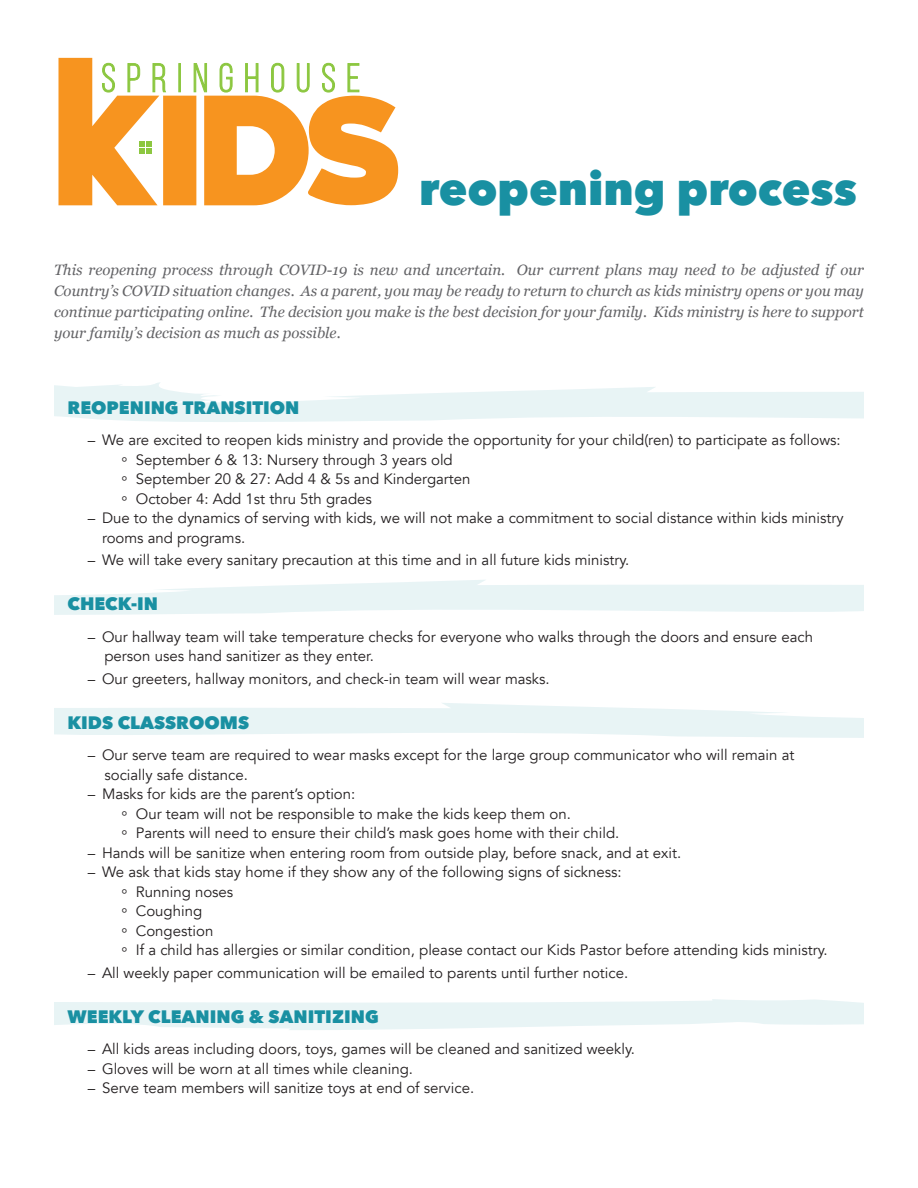
<style>
.page{position:relative;width:918px;height:1188px;background:#fff}
.page>*{position:absolute;margin:0;border:0;box-sizing:border-box;transform-origin:0 0}
.t1{font:800 45.45px "Avenir Next LT Pro";color:#1990a2}
.t2{font:800 18px "Avenir Next LT Pro";color:#1990a2}
.t3{font:15px "Avenir";color:#231f20}
.t4{font:italic 15px/21px "Georgia";color:#636366;text-align:justify}
</style>
<div class="page">
<svg style="left:54px;top:382px;width:810px;height:40px"></svg>
<svg style="left:54px;top:580px;width:810px;height:35px"></svg>
<svg style="left:54px;top:999px;width:810px;height:31px"></svg>
<svg style="left:54px;top:703px;width:810px;height:35px"></svg>
<svg style="left:58px;top:58px;width:340px;height:147px"></svg>
<p class="t1" style="left:419px;top:161px;width:439px">reopening process</p>
<p class="t4" style="left:54px;top:259px;width:811px">This reopening process through COVID-19 is new and uncertain. Our current plans may need to be adjusted if our Country’s COVID situation changes. As a parent, you may be ready to return to church as kids ministry opens or you may continue participating online. The decision you make is the best decision for your family. Kids ministry is here to support your family’s decision as much as possible.</p>
<p class="t2" style="left:68px;top:396px;width:234px">REOPENING TRANSITION</p>
<p class="t3" style="left:88px;top:431px;width:755px">– We are excited to reopen kids ministry and provide the opportunity for your child(ren) to participate as follows:</p>
<p class="t3" style="left:122px;top:451px;width:333px">° September 6 &amp; 13: Nursery through 3 years old</p>
<p class="t3" style="left:122px;top:470px;width:351px">° September 20 &amp; 27: Add 4 &amp; 5s and Kindergarten</p>
<p class="t3" style="left:122px;top:490px;width:252px">° October 4: Add 1st thru 5th grades</p>
<p class="t3" style="left:88px;top:509px;width:757px">– Due to the dynamics of serving with kids, we will not make a commitment to social distance within kids ministry</p>
<p class="t3" style="left:102px;top:529px;width:145px">rooms and programs.</p>
<p class="t3" style="left:88px;top:551px;width:543px">– We will take every sanitary precaution at this time and in all future kids ministry.</p>
<p class="t2" style="left:68px;top:593px;width:92px">CHECK-IN</p>
<p class="t3" style="left:88px;top:628px;width:727px">– Our hallway team will take temperature checks for everyone who walks through the doors and ensure each</p>
<p class="t3" style="left:104px;top:647px;width:271px">person uses hand sanitizer as they enter.</p>
<p class="t3" style="left:88px;top:670px;width:464px">– Our greeters, hallway monitors, and check-in team will wear masks.</p>
<p class="t2" style="left:68px;top:711px;width:183px">KIDS CLASSROOMS</p>
<p class="t3" style="left:88px;top:746px;width:708px">– Our serve team are required to wear masks except for the large group communicator who will remain at</p>
<p class="t3" style="left:104px;top:766px;width:145px">socially safe distance.</p>
<p class="t3" style="left:88px;top:785px;width:269px">– Masks for kids are the parent’s option:</p>
<p class="t3" style="left:122px;top:805px;width:451px">° Our team will not be responsible to make the kids keep them on.</p>
<p class="t3" style="left:122px;top:824px;width:499px">° Parents will need to ensure their child’s mask goes home with their child.</p>
<p class="t3" style="left:88px;top:844px;width:595px">– Hands will be sanitize when entering room from outside play, before snack, and at exit.</p>
<p class="t3" style="left:88px;top:863px;width:536px">– We ask that kids stay home if they show any of the following signs of sickness:</p>
<p class="t3" style="left:122px;top:883px;width:113px">° Running noses</p>
<p class="t3" style="left:122px;top:902px;width:82px">° Coughing</p>
<p class="t3" style="left:122px;top:922px;width:93px">° Congestion</p>
<p class="t3" style="left:122px;top:941px;width:708px">° If a child has allergies or similar condition, please contact our Kids Pastor before attending kids ministry.</p>
<p class="t3" style="left:88px;top:964px;width:542px">– All weekly paper communication will be emailed to parents until further notice.</p>
<p class="t2" style="left:68px;top:1005px;width:313px">WEEKLY CLEANING &amp; SANITIZING</p>
<p class="t3" style="left:88px;top:1040px;width:549px">– All kids areas including doors, toys, games will be cleaned and sanitized weekly.</p>
<p class="t3" style="left:88px;top:1060px;width:327px">– Gloves will be worn at all times while cleaning.</p>
<p class="t3" style="left:88px;top:1079px;width:388px">– Serve team members will sanitize toys at end of service.</p>
</div>
